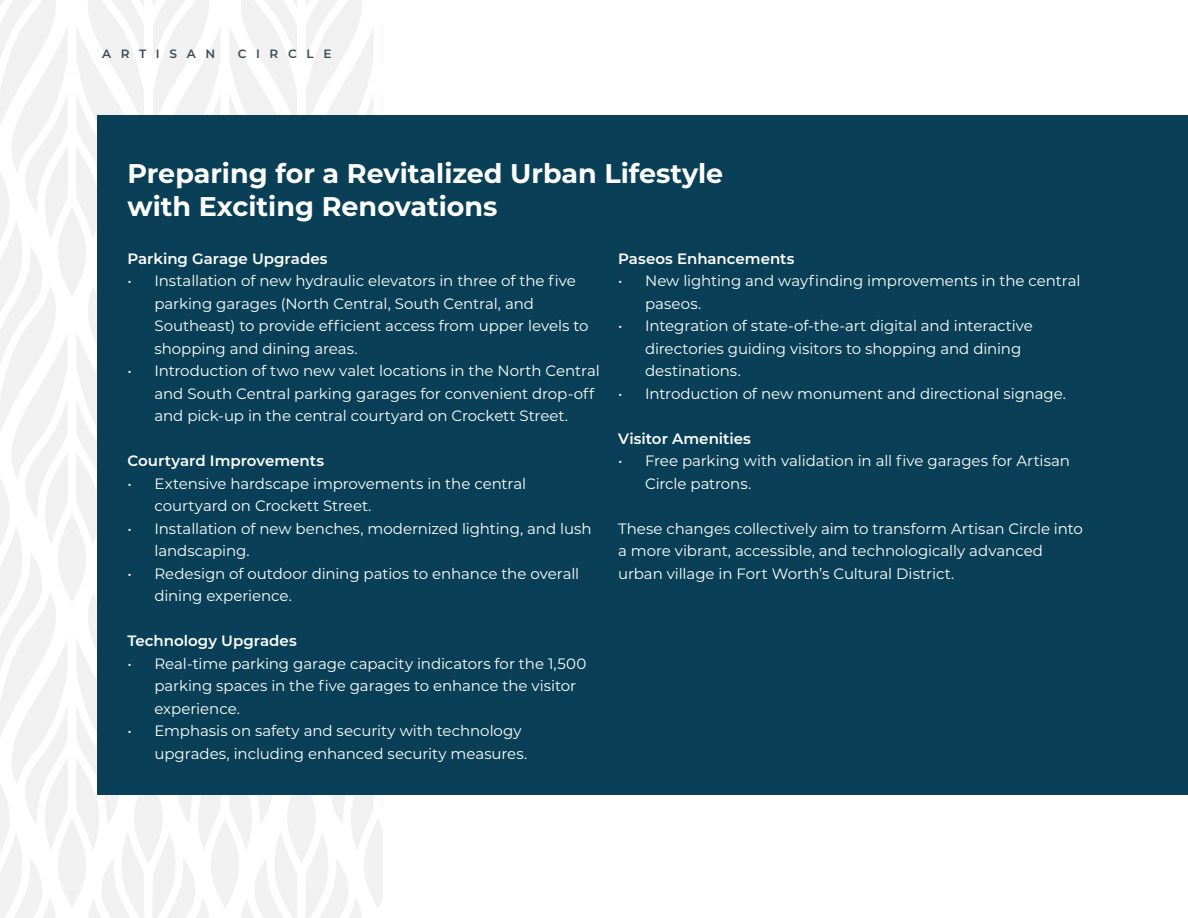
<style>
.page{position:relative;width:1188px;height:918px;background:#fff}
.page>*{position:absolute;margin:0;border:0;box-sizing:border-box;transform-origin:0 0}
.t1{font:700 27px/32.4px "Montserrat";color:#fff}
.t2{font:15px/22.5px "Montserrat";letter-spacing:-.005em;color:#fff}
.t3{font:600 15px "Montserrat";color:#fff}
.t4{font:600 12px "Montserrat";letter-spacing:.8em;color:#3c4d58}
</style>
<div class="page">
<svg style="left:0;top:0;width:383px;height:918px"></svg>
<div style="left:97px;top:116px;width:1091px;height:679px;background:#094057"></div>
<p class="t4" style="left:102px;top:45px;width:115px">ARTISAN</p>
<p class="t4" style="left:238px;top:45px;width:95px">CIRCLE</p>
<h1 class="t1" style="left:127px;top:156px;width:597px">Preparing for a Revitalized Urban Lifestyle with Exciting Renovations</h1>
<p class="t3" style="left:127px;top:248px;width:202px">Parking Garage Upgrades</p>
<p class="t2" style="left:154px;top:269px;width:436px;text-indent:-27px">• Installation of new hydraulic elevators in three of the five parking garages (North Central, South Central, and Southeast) to provide efficient access from upper levels to shopping and dining areas.</p>
<p class="t2" style="left:154px;top:359px;width:447px;text-indent:-27px">• Introduction of two new valet locations in the North Central and South Central parking garages for convenient drop-off and pick-up in the central courtyard on Crockett Street.</p>
<p class="t3" style="left:127px;top:451px;width:198px">Courtyard Improvements</p>
<p class="t2" style="left:154px;top:472px;width:373px;text-indent:-27px">• Extensive hardscape improvements in the central courtyard on Crockett Street.</p>
<p class="t2" style="left:154px;top:517px;width:439px;text-indent:-27px">• Installation of new benches, modernized lighting, and lush landscaping.</p>
<p class="t2" style="left:154px;top:562px;width:426px;text-indent:-27px">• Redesign of outdoor dining patios to enhance the overall dining experience.</p>
<p class="t3" style="left:127px;top:631px;width:171px">Technology Upgrades</p>
<p class="t2" style="left:154px;top:652px;width:433px;text-indent:-27px">• Real-time parking garage capacity indicators for the 1,500 parking spaces in the five garages to enhance the visitor experience.</p>
<p class="t2" style="left:154px;top:719px;width:374px;text-indent:-27px">• Emphasis on safety and security with technology upgrades, including enhanced security measures.</p>
<p class="t3" style="left:618px;top:248px;width:178px">Paseos Enhancements</p>
<p class="t2" style="left:645px;top:269px;width:437px;text-indent:-27px">• New lighting and wayfinding improvements in the central paseos.</p>
<p class="t2" style="left:645px;top:314px;width:389px;text-indent:-27px">• Integration of state-of-the-art digital and interactive directories guiding visitors to shopping and dining destinations.</p>
<p class="t2" style="left:618px;top:382px;width:449px">• Introduction of new monument and directional signage.</p>
<p class="t3" style="left:618px;top:428px;width:134px">Visitor Amenities</p>
<p class="t2" style="left:645px;top:449px;width:426px;text-indent:-27px">• Free parking with validation in all five garages for Artisan<br>Circle patrons.</p>
<p class="t2" style="left:618px;top:517px;width:466px">These changes collectively aim to transform Artisan Circle into a more vibrant, accessible, and technologically advanced urban village in Fort Worth’s Cultural District.</p>
</div>
